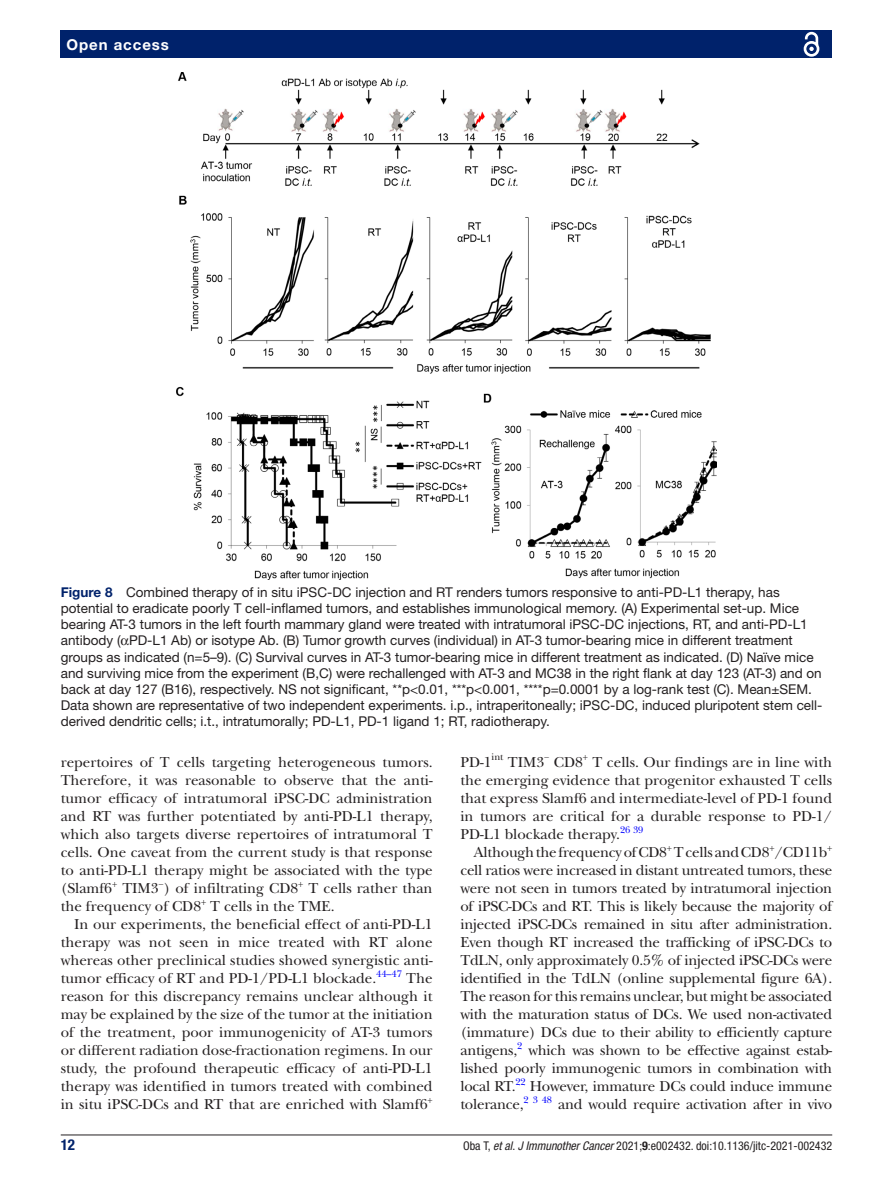
<style>
.page{position:relative;width:893px;height:1191px;background:#fff}
.page>*{position:absolute;margin:0;border:0;box-sizing:border-box;transform-origin:0 0}
.t1{font:15px/18px "New Baskerville";color:#231f20;text-align:justify}
.t2{font:700 15px "Helvetica Neue LT Std";letter-spacing:.065em;color:#fff}
.t3{font:700 condensed 15px "Helvetica Neue LT Std";color:#00226b}
.t4{font:13.5px/16.2px "Helvetica Neue LT Std";color:#231f20}
.t5{font:condensed 12px "Helvetica Neue LT Std";color:#231f20}
.t6{font:9.9px "New Baskerville";color:#231f20}
.t7{font:9.9px "New Baskerville";color:#00f}
.s1{font-weight:700;color:#00226b}
.s2{font-style:italic}
.s3{font-weight:700}
</style>
<div class="page">
<hr style="left:61px;top:1134px;width:771px;height:1px;background:#231f20">
<div style="left:61px;top:31px;width:771px;height:27px;background:#00226b"></div>
<svg style="left:803px;top:31px;width:17px;height:26px"></svg>
<img style="left:176px;top:73px;width:540px;height:506px">
<p class="t2" style="left:66px;top:35px;width:104px">Open access</p>
<p class="t4" style="left:61px;top:584px;width:763px"><span class="s1">Figure 8</span> Combined therapy of in situ iPSC-DC injection and RT renders tumors responsive to anti-PD-L1 therapy, has potential to eradicate poorly T cell-inflamed tumors, and establishes immunological memory. (A) Experimental set-up. Mice bearing AT-3 tumors in the left fourth mammary gland were treated with intratumoral iPSC-DC injections, RT, and anti-PD-L1 antibody ( PD-L1 Ab) or isotype Ab. (B) Tumor growth curves (individual) in AT-3 tumor-bearing mice in different treatment groups as indicated (n=5–9). (C) Survival curves in AT-3 tumor-bearing mice in different treatment as indicated. (D) Naïve mice and surviving mice from the experiment (B,C) were rechallenged with AT-3 and MC38 in the right flank at day 123 (AT-3) and on back at day 127 (B16), respectively. NS not significant, **p&lt;0.01, ***p&lt;0.001, ****p=0.0001 by a log-rank test (C). Mean±SEM.<br>Data shown are representative of two independent experiments. i.p., intraperitoneally; iPSC-DC, induced pluripotent stem cell&shy;derived dendritic cells; i.t., intratumorally; PD-L1, PD-1 ligand 1; RT, radiotherapy.</p>
<p class="t1" style="left:61px;top:753px;width:373px">repertoires of T cells targeting heterogeneous tumors.<br>Therefore, it was reasonable to observe that the anti&shy;tumor efficacy of intratumoral iPSC-DC administration and RT was further potentiated by anti-PD-L1 therapy, which also targets diverse repertoires of intratumoral T cells. One caveat from the current study is that response to anti-PD-L1 therapy might be associated with the type (Slamf6</p>
<p class="t6" style="left:112px;top:877px;width:7px">+</p>
<p class="t1" style="left:122px;top:879px;width:177px">TIM3 ) of infiltrating CD8</p>
<p class="t6" style="left:298px;top:877px;width:7px">+</p>
<p class="t1" style="left:309px;top:879px;width:125px">T cells rather than</p>
<p class="t1" style="left:61px;top:897px;width:142px">the frequency of CD8</p>
<p class="t6" style="left:201px;top:895px;width:7px">+</p>
<p class="t1" style="left:210px;top:897px;width:126px">T cells in the TME.</p>
<p class="t1" style="left:74px;top:915px;width:360px">In our experiments, the beneficial effect of anti-PD-L1</p>
<p class="t1" style="left:61px;top:933px;width:373px">therapy was not seen in mice treated with RT alone</p>
<p class="t1" style="left:61px;top:951px;width:373px">whereas other preclinical studies showed synergistic anti-</p>
<p class="t1" style="left:61px;top:969px;width:317px">tumor efficacy of RT and PD-1/PD-L1 blockade.</p>
<p class="t7" style="left:376px;top:967px;width:27px">44–47</p>
<p class="t1" style="left:61px;top:969px;width:373px;text-indent:345px">The reason for this discrepancy remains unclear although it may be explained by the size of the tumor at the initiation of the treatment, poor immunogenicity of AT-3 tumors or different radiation dose-fractionation regimens. In our study, the profound therapeutic efficacy of anti-PD-L1 therapy was identified in tumors treated with combined in situ iPSC-DCs and RT that are enriched with Slamf6<sup>+</sup></p>
<p class="t1" style="left:460px;top:753px;width:33px">PD-1</p>
<p class="t6" style="left:492px;top:751px;width:13px">int</p>
<p class="t1" style="left:508px;top:753px;width:38px">TIM3</p>
<p class="t6" style="left:544px;top:751px;width:7px">−</p>
<p class="t1" style="left:554px;top:753px;width:31px">CD8</p>
<p class="t6" style="left:583px;top:751px;width:7px">+</p>
<p class="t1" style="left:460px;top:753px;width:373px;text-indent:132px">T cells. Our findings are in line with the emerging evidence that progenitor exhausted T cells that express Slamf6 and intermediate-level of PD-1 found in tumors are critical for a durable response to PD-1/ PD-L1 blockade therapy.</p>
<p class="t7" style="left:620px;top:823px;width:25px">26 39</p>
<p class="t1" style="left:474px;top:843px;width:195px">Although the frequency of CD8</p>
<p class="t6" style="left:667px;top:841px;width:7px">+</p>
<p class="t1" style="left:674px;top:843px;width:155px">T cells and CD8 /CD11b</p>
<p class="t6" style="left:769px;top:841px;width:7px">+</p>
<p class="t6" style="left:827px;top:841px;width:7px">+</p>
<p class="t1" style="left:460px;top:861px;width:373px">cell ratios were increased in distant untreated tumors, these were not seen in tumors treated by intratumoral injection of iPSC-DCs and RT. This is likely because the majority of injected iPSC-DCs remained in situ after administration.<br>Even though RT increased the trafficking of iPSC-DCs to TdLN, only approximately 0.5% of injected iPSC-DCs were identified in the TdLN (online supplemental figure 6A).<br>The reason for this remains unclear, but might be associated with the maturation status of DCs. We used non-activated (immature) DCs due to their ability to efficiently capture antigens,<sup>2</sup> which was shown to be effective against estab&shy;lished poorly immunogenic tumors in combination with local RT.</p>
<p class="t7" style="left:515px;top:1075px;width:12px">22</p>
<p class="t1" style="left:460px;top:1077px;width:373px;text-align:right">However, immature DCs could induce immune tolerance,<sup>2</sup> <sup>3</sup> <sup>48</sup> and would require activation after in vivo</p>
<p class="t3" style="left:61px;top:1135px;width:16px">12</p>
<p class="t5" style="left:463px;top:1138px;width:371px">Oba T, <span class="s2">et al</span>. <span class="s2">J Immunother Cancer</span> 2021;<span class="s3">9</span>:e002432. doi:10.1136/jitc-2021-002432</p>
</div>
